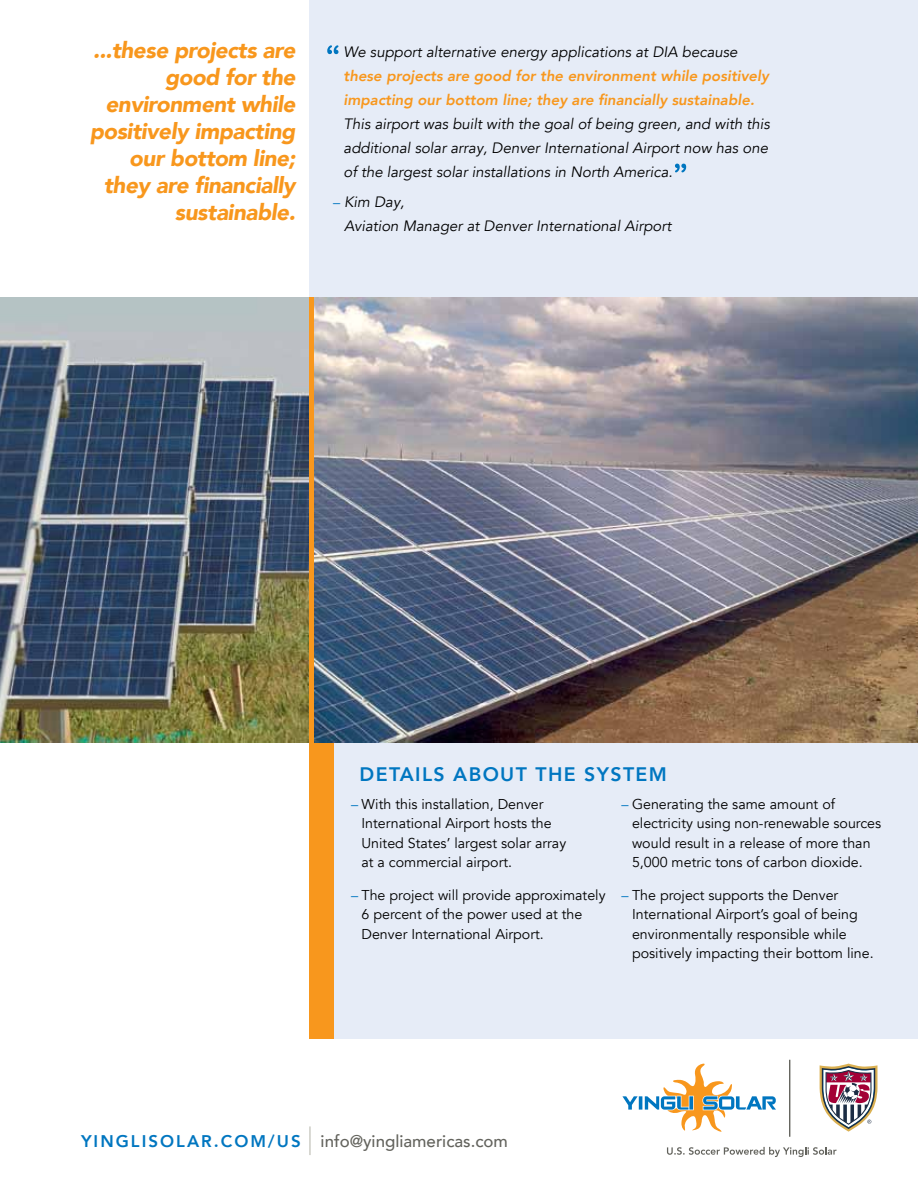
<style>
.page{position:relative;width:918px;height:1188px;background:#fff}
.page>*{position:absolute;margin:0;border:0;box-sizing:border-box;transform-origin:0 0}
.t1{font:italic 900 22.5px/27px "Avenir LT Com";letter-spacing:-.02em;color:#f8971d;text-align:right}
.t2{font:800 19.5px "Avenir LT Com";letter-spacing:.07em;color:#0076c0}
.t3{font:500 16.8px "Avenir LT Com";color:#63635d}
.t4{font:italic 15px/24px "Avenir LT Com";color:#000}
.t5{font:italic 800 15px/24px "Avenir LT Com";color:#f8971d}
.t6{font:14.25px/19.5px "Avenir LT Com";color:#000}
.s1{font-style:normal;font-size:14.25px;color:#0076c0}
.s2{color:#0076c0}
.s3{font-weight:800;color:#0076c0}
</style>
<div class="page">
<div style="left:309px;top:742px;width:609px;height:298px;background:#e6ecf7"></div>
<div style="left:309px;top:0;width:609px;height:297px;background:#e6ecf7"></div>
<div style="left:309px;top:742px;width:24px;height:298px;background:#f8971d"></div>
<img style="left:0;top:297px;width:918px;height:445px">
<svg style="left:675px;top:164px;width:11px;height:8px"></svg>
<div style="left:309px;top:297px;width:5px;height:445px;background:#f8971d"></div>
<svg style="left:327px;top:45px;width:11px;height:9px"></svg>
<svg style="left:667px;top:1147px;width:170px;height:10px"></svg>
<svg style="left:622px;top:1063px;width:154px;height:69px"></svg>
<hr style="left:789px;top:1060px;width:1px;height:77px;background:#63635d">
<svg style="left:820px;top:1064px;width:57px;height:68px"></svg>
<svg style="left:310px;top:1126px;width:1px;height:29px"></svg>
<h1 class="t1" style="left:90px;top:36px;width:207px">...these projects are good for the environment while positively impacting our bottom line; they are financially sustainable.</h1>
<p class="t4" style="left:344px;top:40px;width:396px">We support alternative energy applications at DIA because</p>
<p class="t5" style="left:344px;top:64px;width:427px">these projects are good for the environment while positively impacting our bottom line; they are financially sustainable.</p>
<p class="t4" style="left:344px;top:112px;width:428px">This airport was built with the goal of being green, and with this additional solar array, Denver International Airport now has one of the largest solar installations in North America.</p>
<p class="t4" style="left:344px;top:190px;width:329px;text-indent:-11px"><span class="s1">–</span> Kim Day,<br>Aviation Manager at Denver International Airport</p>
<h2 class="t2" style="left:360px;top:762px;width:238px">DETAI LS ABOUT THE SYS</h2>
<h2 class="t2" style="left:623px;top:762px;width:28px">TEM</h2>
<p class="t6" style="left:362px;top:794px;width:206px;text-indent:-11px"><span class="s2">–</span> With this installation, Denver<br>International Airport hosts the<br>United States’ largest solar array at a commercial airport.</p>
<p class="t6" style="left:362px;top:885px;width:246px;text-indent:-11px"><span class="s2">–</span> The project will provide approximately<br>6 percent of the power used at the<br>Denver International Airport.</p>
<p class="t6" style="left:632px;top:794px;width:251px;text-indent:-11px"><span class="s2">–</span> Generating the same amount of electricity using non-renewable sources would result in a release of more than 5,000 metric tons of carbon dioxide.</p>
<p class="t6" style="left:632px;top:885px;width:243px;text-indent:-11px"><span class="s2">–</span> The project supports the Denver International Airport’s goal of being environmentally responsible while positively impacting their bottom line.</p>
<p class="t3" style="left:81px;top:1132px;width:428px"><span class="s3">YI NG LIS OLA R.C OM /US</span> info@yingliamericas.com</p>
</div>
